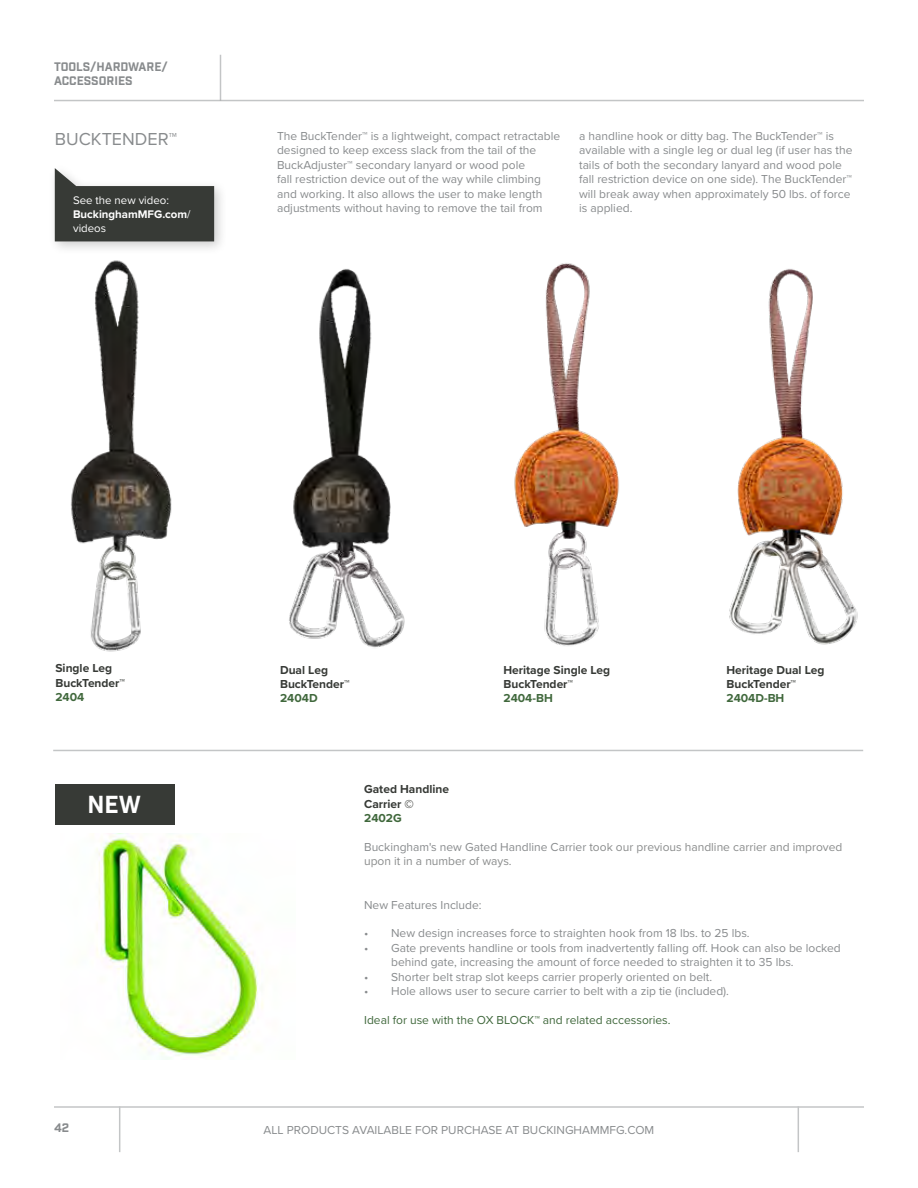
<style>
.page{position:relative;width:918px;height:1188px;background:#fff}
.page>*{position:absolute;margin:0;border:0;box-sizing:border-box;transform-origin:0 0}
.t1{font:700 23.85px "Industry";color:#fff}
.t2{font:18px "Proxima Nova";color:#888b8d}
.t3{font:12px/14.4px "Proxima Nova";color:#888b8d}
.t4{font:700 12px/14.4px "Proxima Nova";color:#373a36}
.t5{font:12px/14.4px "Proxima Nova";color:#8a8c8c}
.t6{font:12px "Proxima Nova";color:#40683c}
.t7{font:700 12px "Proxima Nova";color:#40683c}
.t8{font:700 12px/14.4px "Industry";color:#888b8d}
.t9{font:11.4px/13.6px "Proxima Nova";color:#fff}
.s1{font-weight:700}
.s2{color:#888b8d}
</style>
<div class="page">
<hr style="left:54px;top:100px;width:810px;height:1px;background:#888b8d">
<hr style="left:54px;top:1106px;width:810px;height:2px;background:#888b8d">
<hr style="left:798px;top:1106px;width:1px;height:46px;background:#888b8d">
<hr style="left:119px;top:1106px;width:1px;height:46px;background:#888b8d">
<hr style="left:220px;top:55px;width:1px;height:46px;background:#888b8d">
<hr style="left:53px;top:750px;width:810px;height:1px;background:#888b8d">
<img style="left:71px;top:260px;width:101px;height:392px">
<img style="left:514px;top:263px;width:105px;height:383px">
<img style="left:289px;top:269px;width:116px;height:379px">
<img style="left:729px;top:269px;width:129px;height:376px">
<img style="left:96px;top:834px;width:167px;height:225px">
<div style="left:48px;top:163px;width:181px;height:92px;background:#000;opacity:.2"></div>
<svg style="left:55px;top:168px;width:159px;height:73px"></svg>
<div style="left:55px;top:784px;width:120px;height:41px;background:#373a36"></div>
<p class="t8" style="left:54px;top:60px;width:115px">TOOLS/HARDWARE/<br>ACCESSORIES</p>
<h2 class="t2" style="left:55px;top:125px;width:124px">BUCKTENDER™</h2>
<p class="t3" style="left:277px;top:128px;width:285px">The BuckTender™ is a lightweight, compact retractable designed to keep excess slack from the tail of the BuckAdjuster™ secondary lanyard or wood pole<br>fall restriction device out of the way while climbing and working. It also allows the user to make length adjustments without having to remove the tail from</p>
<p class="t3" style="left:579px;top:128px;width:275px">a handline hook or ditty bag. The BuckTender™ is available with a single leg or dual leg (if user has the tails of both the secondary lanyard and wood pole fall restriction device on one side). The BuckTender™ will break away when approximately 50 lbs. of force is applied.</p>
<p class="t9" style="left:73px;top:193px;width:117px">See the new video:<br><span class="s1">BuckinghamMFG.com</span>/ videos</p>
<p class="t4" style="left:55px;top:661px;width:71px">Single Leg<br>BuckTender™</p>
<p class="t7" style="left:55px;top:688px;width:30px">2404</p>
<p class="t4" style="left:280px;top:662px;width:71px">Dual Leg<br>BuckTender™</p>
<p class="t7" style="left:280px;top:689px;width:39px">2404D</p>
<p class="t4" style="left:503px;top:662px;width:108px">Heritage Single Leg<br>BuckTender™</p>
<p class="t7" style="left:503px;top:689px;width:51px">2404-BH</p>
<p class="t4" style="left:727px;top:662px;width:100px">Heritage Dual Leg<br>BuckTender™</p>
<p class="t7" style="left:727px;top:689px;width:59px">2404D-BH</p>
<h1 class="t1" style="left:87px;top:790px;width:55px">NEW</h1>
<p class="t4" style="left:364px;top:782px;width:86px">Gated Handline<br>Carrier ©</p>
<p class="t7" style="left:364px;top:809px;width:39px">2402G</p>
<p class="t5" style="left:364px;top:839px;width:480px"><span class="s2">Buckingham's new Gated Handline Carrier</span> took our previous handline carrier and improved upon it in a number of ways.</p>
<p class="t3" style="left:364px;top:897px;width:119px">New Features Include:</p>
<p class="t3" style="left:364px;top:926px;width:387px">• New design increases force to straighten hook from 18 lbs. to 25 lbs.</p>
<p class="t3" style="left:391px;top:940px;width:451px;text-indent:-27px">• Gate prevents handline or tools from inadvertently falling off. Hook can also be locked behind gate, increasing the amount of force needed to straighten it to 35 lbs.</p>
<p class="t3" style="left:364px;top:969px;width:349px">• Shorter belt strap slot keeps carrier properly oriented on belt.</p>
<p class="t3" style="left:364px;top:983px;width:366px">• Hole allows user to secure carrier to belt with a zip tie (included).</p>
<p class="t6" style="left:364px;top:1011px;width:308px">Ideal for use with the OX BLOCK™ and related accessories.</p>
<p class="t8" style="left:54px;top:1121px;width:17px">42</p>
<p class="t3" style="left:264px;top:1122px;width:392px">ALL PRODUCTS AVAILABLE FOR PURCHASE AT BUCKINGHAMMFG.COM</p>
</div>
